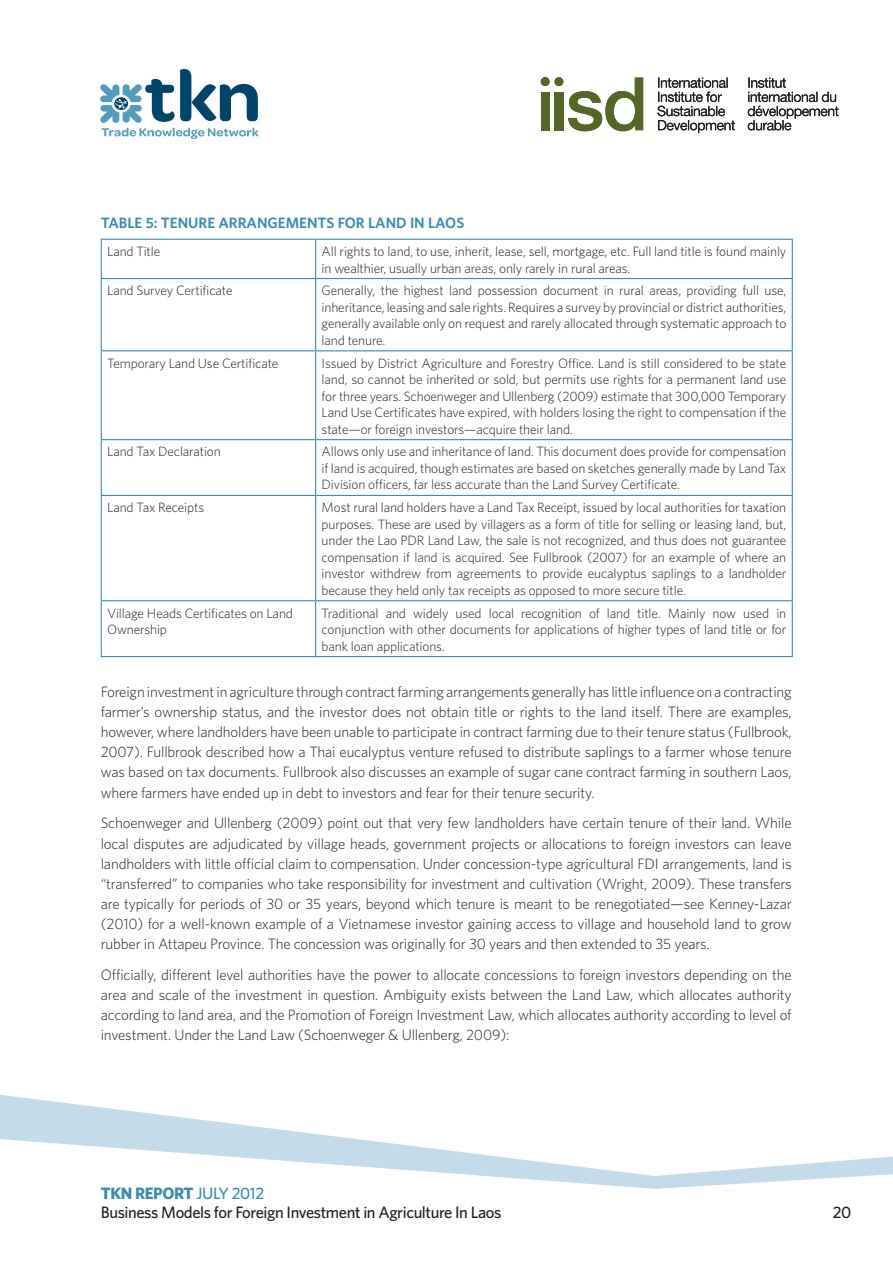
<style>
.page{position:relative;width:893px;height:1263px;background:#fff}
.page>*{position:absolute;margin:0;border:0;box-sizing:border-box;transform-origin:0 0}
.t1{font:500 16.5px/19.5px "Whitney";letter-spacing:-.025em;color:#231f20}
.Body_copy{font:300 15px/20.1px "Whitney";letter-spacing:-.01em;color:#231f20;text-align:justify}
.Table_Name{font:600 15px "Whitney";color:#3b8bb0}
.Body_copy-2{font:300 13.5px/16.5px "Whitney";letter-spacing:-.01em;color:#231f20;text-align:justify}
.s1{font-weight:700;color:#3b8bb0}
.s2{color:#3b8bb0}
</style>
<div class="page">
<svg style="left:0;top:1095px;width:893px;height:94px"></svg>
<div style="left:541px;top:92px;width:8px;height:38px;background:#566627"></div>
<div style="left:555px;top:92px;width:8px;height:38px;background:#566627"></div>
<svg style="left:568px;top:77px;width:75px;height:54px"></svg>
<div style="left:541px;top:77px;width:9px;height:9px;background:#566627;border-radius:50%"></div>
<div style="left:555px;top:77px;width:8px;height:9px;background:#566627;border-radius:50%"></div>
<svg style="left:657px;top:77px;width:182px;height:56px"></svg>
<svg style="left:100px;top:69px;width:159px;height:70px"></svg>
<hr style="left:101px;top:239px;width:215px;height:1px;background:#3b8bb0">
<hr style="left:101px;top:240px;width:1px;height:38px;background:#3b8bb0">
<hr style="left:316px;top:239px;width:477px;height:1px;background:#3b8bb0">
<hr style="left:315px;top:240px;width:1px;height:38px;background:#3b8bb0">
<hr style="left:792px;top:240px;width:1px;height:38px;background:#3b8bb0">
<hr style="left:101px;top:278px;width:215px;height:1px;background:#3b8bb0">
<hr style="left:101px;top:279px;width:1px;height:71px;background:#3b8bb0">
<hr style="left:316px;top:278px;width:477px;height:1px;background:#3b8bb0">
<hr style="left:315px;top:279px;width:1px;height:71px;background:#3b8bb0">
<hr style="left:792px;top:279px;width:1px;height:71px;background:#3b8bb0">
<hr style="left:101px;top:350px;width:215px;height:1px;background:#3b8bb0">
<hr style="left:101px;top:351px;width:1px;height:88px;background:#3b8bb0">
<hr style="left:316px;top:350px;width:477px;height:1px;background:#3b8bb0">
<hr style="left:315px;top:351px;width:1px;height:88px;background:#3b8bb0">
<hr style="left:792px;top:351px;width:1px;height:88px;background:#3b8bb0">
<hr style="left:101px;top:439px;width:215px;height:1px;background:#3b8bb0">
<hr style="left:101px;top:440px;width:1px;height:55px;background:#3b8bb0">
<hr style="left:316px;top:439px;width:477px;height:1px;background:#3b8bb0">
<hr style="left:315px;top:440px;width:1px;height:55px;background:#3b8bb0">
<hr style="left:792px;top:440px;width:1px;height:55px;background:#3b8bb0">
<hr style="left:101px;top:495px;width:215px;height:1px;background:#3b8bb0">
<hr style="left:101px;top:496px;width:1px;height:104px;background:#3b8bb0">
<hr style="left:316px;top:495px;width:477px;height:1px;background:#3b8bb0">
<hr style="left:315px;top:496px;width:1px;height:104px;background:#3b8bb0">
<hr style="left:792px;top:496px;width:1px;height:104px;background:#3b8bb0">
<hr style="left:101px;top:600px;width:215px;height:1px;background:#3b8bb0">
<hr style="left:101px;top:601px;width:1px;height:55px;background:#3b8bb0">
<hr style="left:316px;top:600px;width:477px;height:1px;background:#3b8bb0">
<hr style="left:315px;top:601px;width:1px;height:55px;background:#3b8bb0">
<hr style="left:792px;top:601px;width:1px;height:55px;background:#3b8bb0">
<hr style="left:101px;top:656px;width:215px;height:1px;background:#3b8bb0">
<hr style="left:316px;top:656px;width:477px;height:1px;background:#3b8bb0">
<p class="Table_Name" style="left:101px;top:213px;width:365px">TABLE 5: TENURE ARRANGEMENTS FOR LAND IN LAOS</p>
<p class="Body_copy-2" style="left:107px;top:243px;width:55px">Land Title</p>
<p class="Body_copy-2" style="left:322px;top:243px;width:466px">All rights to land, to use, inherit, lease, sell, mortgage, etc. Full land title is found mainly in wealthier, usually urban areas, only rarely in rural areas.</p>
<p class="Body_copy-2" style="left:107px;top:282px;width:127px">Land Survey Certificate</p>
<p class="Body_copy-2" style="left:322px;top:282px;width:466px">Generally, the highest land possession document in rural areas, providing full use, inheritance, leasing and sale rights. Requires a survey by provincial or district authorities, generally available only on request and rarely allocated through systematic approach to land tenure.</p>
<p class="Body_copy-2" style="left:107px;top:354px;width:173px">Temporary Land Use Certificate</p>
<p class="Body_copy-2" style="left:322px;top:354px;width:466px">Issued by District Agriculture and Forestry Office. Land is still considered to be state land, so cannot be inherited or sold, but permits use rights for a permanent land use for three years. Schoenweger and Ullenberg (2009) estimate that 300,000 Temporary Land Use Certificates have expired, with holders losing the right to compensation if the state—or foreign investors—acquire their land.</p>
<p class="Body_copy-2" style="left:107px;top:443px;width:115px">Land Tax Declaration</p>
<p class="Body_copy-2" style="left:322px;top:443px;width:466px">Allows only use and inheritance of land. This document does provide for compensation if land is acquired, though estimates are based on sketches generally made by Land Tax Division officers, far less accurate than the Land Survey Certificate.</p>
<p class="Body_copy-2" style="left:107px;top:499px;width:98px">Land Tax Receipts</p>
<p class="Body_copy-2" style="left:322px;top:499px;width:466px">Most rural land holders have a Land Tax Receipt, issued by local authorities for taxation purposes. These are used by villagers as a form of title for selling or leasing land, but, under the Lao PDR Land Law, the sale is not recognized, and thus does not guarantee compensation if land is acquired. See Fullbrook (2007) for an example of where an investor withdrew from agreements to provide eucalyptus saplings to a landholder because they held only tax receipts as opposed to more secure title.</p>
<p class="Body_copy-2" style="left:107px;top:604px;width:187px">Village Heads Certificates on Land<br>Ownership</p>
<p class="Body_copy-2" style="left:322px;top:604px;width:466px">Traditional and widely used local recognition of land title. Mainly now used in conjunction with other documents for applications of higher types of land title or for bank loan applications.</p>
<p class="Body_copy" style="left:101px;top:681px;width:693px">Foreign investment in agriculture through contract farming arrangements generally has little influence on a contracting farmer’s ownership status, and the investor does not obtain title or rights to the land itself. There are examples, however, where landholders have been unable to participate in contract farming due to their tenure status (Fullbrook, 2007). Fullbrook described how a Thai eucalyptus venture refused to distribute saplings to a farmer whose tenure was based on tax documents. Fullbrook also discusses an example of sugar cane contract farming in southern Laos, where farmers have ended up in debt to investors and fear for their tenure security.</p>
<p class="Body_copy" style="left:101px;top:813px;width:692px">Schoenweger and Ullenberg (2009) point out that very few landholders have certain tenure of their land. While local disputes are adjudicated by village heads, government projects or allocations to foreign investors can leave landholders with little official claim to compensation. Under concession-type agricultural FDI arrangements, land is “transferred” to companies who take responsibility for investment and cultivation (Wright, 2009). These transfers are typically for periods of 30 or 35 years, beyond which tenure is meant to be renegotiated—see Kenney-Lazar (2010) for a well-known example of a Vietnamese investor gaining access to village and household land to grow rubber in Attapeu Province. The concession was originally for 30 years and then extended to 35 years.</p>
<p class="Body_copy" style="left:101px;top:964px;width:692px">Officially, different level authorities have the power to allocate concessions to foreign investors depending on the area and scale of the investment in question. Ambiguity exists between the Land Law, which allocates authority according to land area, and the Promotion of Foreign Investment Law, which allocates authority according to level of investment. Under the Land Law (Schoenweger &amp; Ullenberg, 2009):</p>
<p class="t1" style="left:101px;top:1183px;width:402px"><span class="s1">TKN REPORT</span> <span class="s2">JULY 2012<br></span>Business Models for Foreign Investment in Agriculture In Laos</p>
<p class="t1" style="left:833px;top:1202px;width:20px">20</p>
</div>
